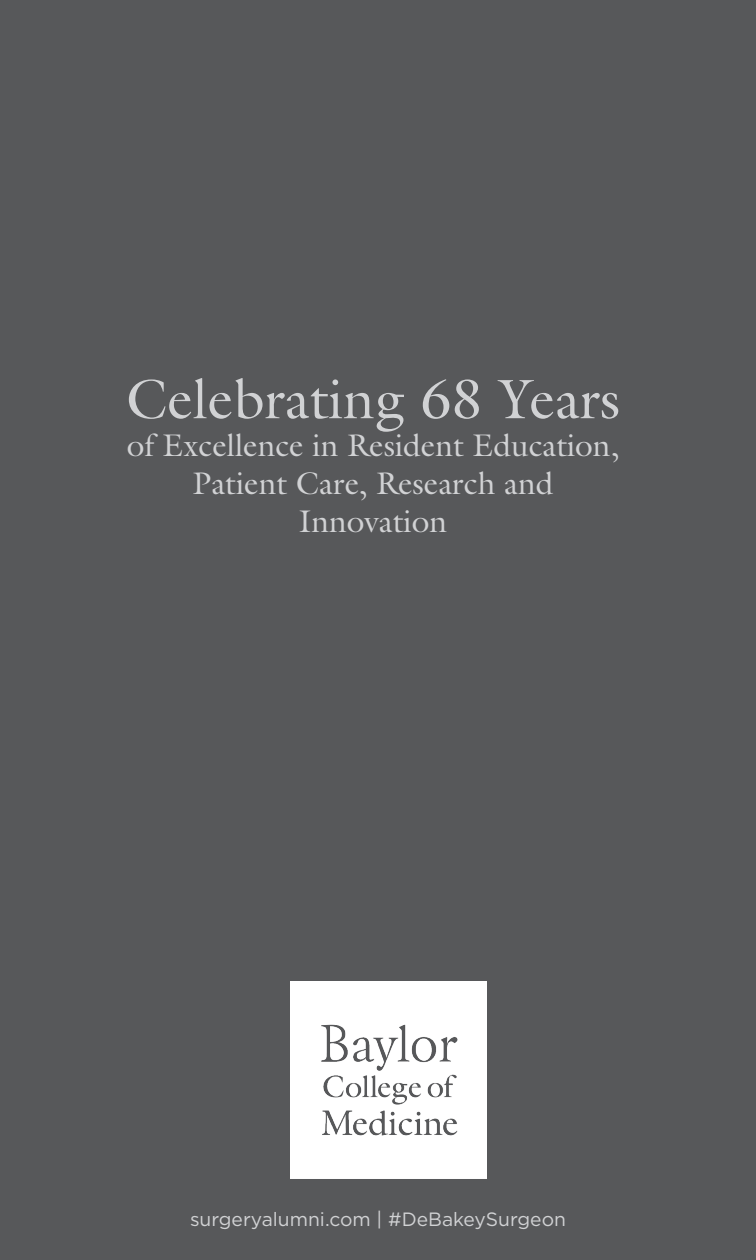
<style>
.page{position:relative;width:756px;height:1260px;background:#57585a}
.page>*{position:absolute;margin:0;border:0;box-sizing:border-box;transform-origin:0 0}
.t1{font:56px "Galliard Pro";color:#d1d2d4}
.t2{font:31.5px/37.8px "Galliard Pro";color:#d1d2d4;text-align:center}
.t3{font:19.25px "Gotham";color:#d1d2d4}
</style>
<div class="page">
<img style="left:290px;top:982px;width:197px;height:196px">
<p class="t1" style="left:126px;top:362px;width:496px">Celebrating 68 Years</p>
<p class="t2" style="left:127px;top:426px;width:494px">of Excellence in Resident Education,</p>
<p class="t2" style="left:193px;top:464px;width:362px">Patient Care, Research and<br>Innovation</p>
<p class="t3" style="left:190px;top:1207px;width:377px">surgeryalumni.com | #DeBakeySurgeon</p>
</div>
